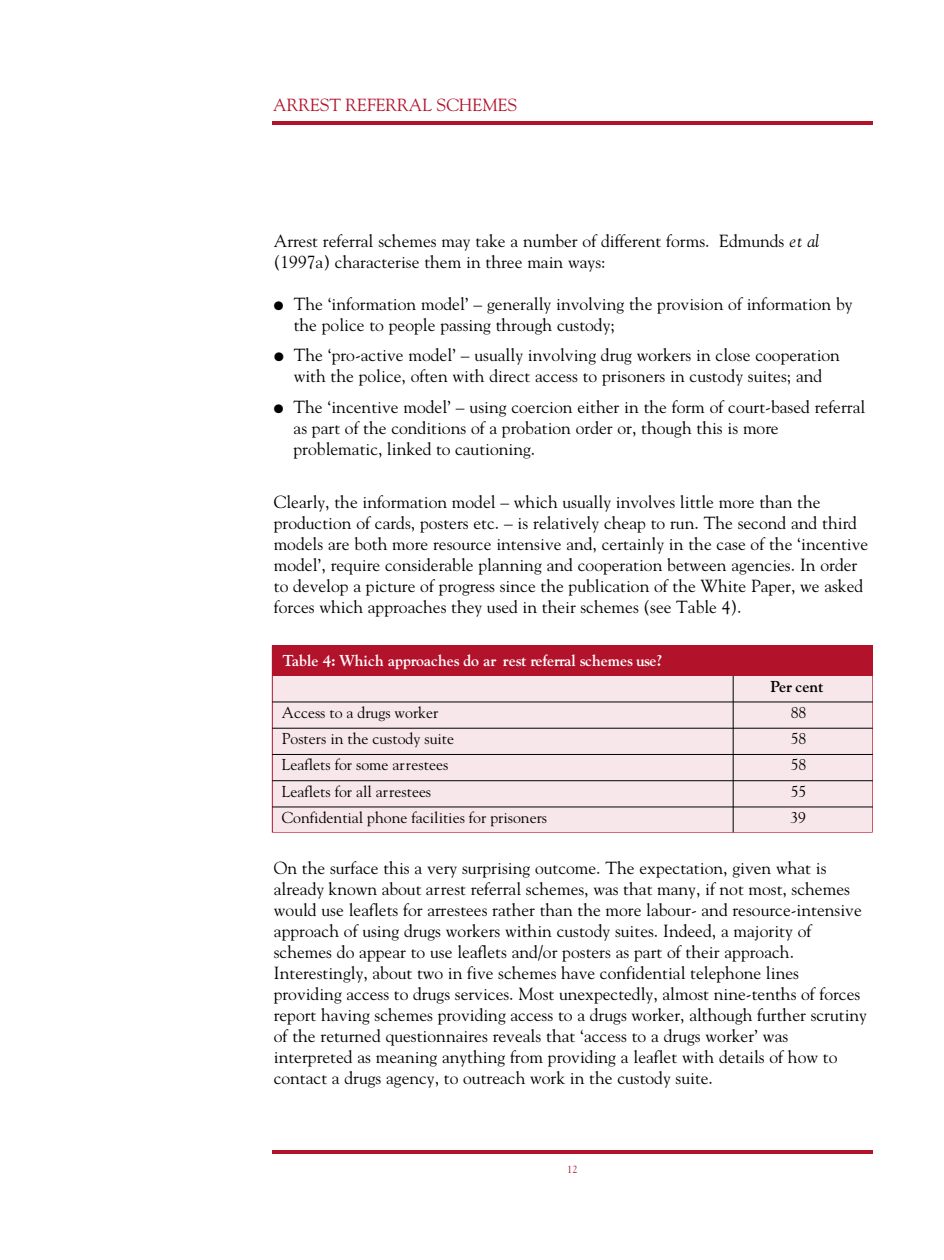
<style>
.page{position:relative;width:944px;height:1260px;background:#fff}
.page>*{position:absolute;margin:0;border:0;box-sizing:border-box;transform-origin:0 0}
.t1{font:17.5px/21px "Goudy";color:#000}
.t2{font:17.5px "Goudy";color:#b3122b}
.t3{font:15.75px "Goudy";color:#000}
.t4{font:700 15.75px "Goudy";color:#fff}
.t5{font:700 15.75px "Goudy";color:#000}
.t6{font:10.5px "Goudy";color:#b3122b}
.s1{font-style:italic}
</style>
<div class="page">
<hr style="left:272px;top:122px;width:600px;height:3px;background:#b3122b">
<hr style="left:272px;top:1151px;width:600px;height:3px;background:#b3122b">
<div style="left:273px;top:646px;width:598px;height:186px;background:#f7e7ea"></div>
<hr style="left:272px;top:702px;width:600px;height:1px;background:#000">
<hr style="left:272px;top:728px;width:600px;height:1px;background:#000">
<hr style="left:272px;top:754px;width:600px;height:1px;background:#000">
<hr style="left:272px;top:780px;width:600px;height:1px;background:#000">
<hr style="left:272px;top:807px;width:600px;height:1px;background:#000">
<hr style="left:732px;top:672px;width:1px;height:160px;background:#000">
<div style="left:272px;top:645px;width:600px;height:31px;background:#b3122b"></div>
<p class="t2" style="left:273px;top:98px;width:246px">ARREST REFERRAL SCHEMES</p>
<p class="t1" style="left:274px;top:232px;width:547px">Arrest referral schemes may take a number of different forms. Edmunds <span class="s1">et al </span>(1997a) characterise them in three main ways:</p>
<p class="t1" style="left:293px;top:295px;width:560px;text-indent:-20px">● The ‘information model’ – generally involving the provision of information by the police to people passing through custody;</p>
<p class="t1" style="left:274px;top:346px;width:567px;text-align:center">● The ‘pro-active model’ – usually involving drug workers in close cooperation with the police, often with direct access to prisoners in custody suites; and</p>
<p class="t1" style="left:293px;top:398px;width:573px;text-indent:-20px">● The ‘incentive model’ – using coercion either in the form of court-based referral as part of the conditions of a probation order or, though this is more problematic, linked to cautioning.</p>
<p class="t1" style="left:273px;top:492px;width:596px">Clearly, the information model – which usually involves little more than the production of cards, posters etc. – is relatively cheap to run. The second and third models are both more resource intensive and, certainly in the case of the ‘incentive model’, require considerable planning and cooperation between agencies. In order to develop a picture of progress since the publication of the White Paper, we asked forces which approaches they used in their schemes (see Table 4).</p>
<p class="t4" style="left:282px;top:654px;width:380px">Table 4: Which approaches do ar rest referral schemes use?</p>
<p class="t5" style="left:770px;top:680px;width:54px">Per cent</p>
<p class="t3" style="left:282px;top:706px;width:158px">Access to a drugs worker</p>
<p class="t3" style="left:790px;top:706px;width:17px">88</p>
<p class="t3" style="left:282px;top:732px;width:174px">Posters in the custody suite</p>
<p class="t3" style="left:790px;top:732px;width:17px">58</p>
<p class="t3" style="left:282px;top:759px;width:168px">Leaflets for some arrestees</p>
<p class="t3" style="left:790px;top:759px;width:17px">58</p>
<p class="t3" style="left:282px;top:785px;width:151px">Leaflets for all arrestees</p>
<p class="t3" style="left:790px;top:785px;width:17px">55</p>
<p class="t3" style="left:282px;top:811px;width:267px">Confidential phone facilities for prisoners</p>
<p class="t3" style="left:790px;top:811px;width:17px">39</p>
<p class="t1" style="left:273px;top:859px;width:594px">On the surface this a very surprising outcome. The expectation, given what is already known about arrest referral schemes, was that many, if not most, schemes would use leaflets for arrestees rather than the more labour- and resource-intensive approach of using drugs workers within custody suites. Indeed, a majority of schemes do appear to use leaflets and/or posters as part of their approach.<br>Interestingly, about two in five schemes have confidential telephone lines providing access to drugs services. Most unexpectedly, almost nine-tenths of forces report having schemes providing access to a drugs worker, although further scrutiny of the returned questionnaires reveals that ‘access to a drugs worker’ was interpreted as meaning anything from providing a leaflet with details of how to contact a drugs agency, to outreach work in the custody suite.</p>
<p class="t6" style="left:567px;top:1165px;width:12px">12</p>
</div>
